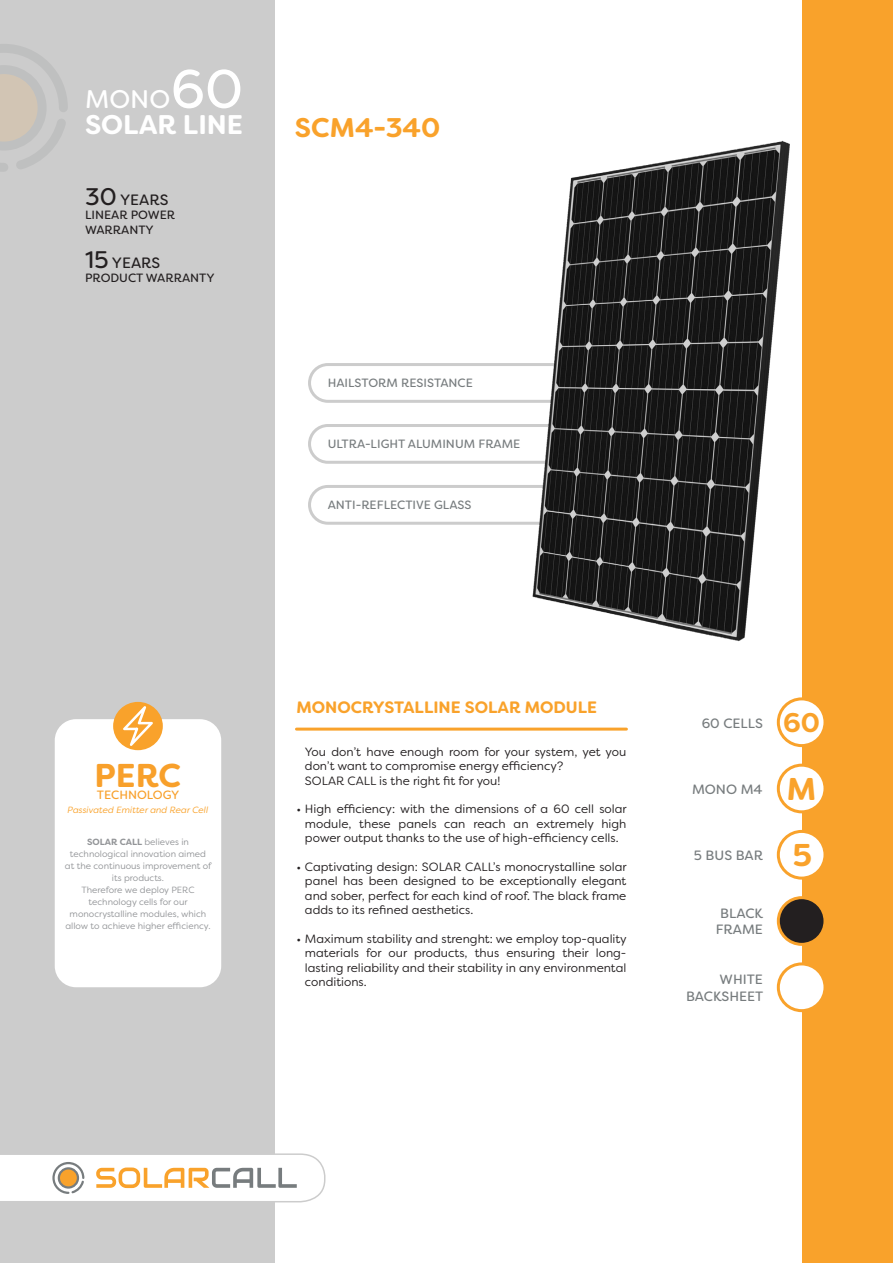
<style>
.page{position:relative;width:893px;height:1263px;background:#fff}
.page>*{position:absolute;margin:0;border:0;box-sizing:border-box;transform-origin:0 0}
.t1{font:54px "Filson Soft";color:#fff}
.t2{font:700 33px "Filson Soft";color:#f8a02b}
.t3{font:700 31.5px "Filson Soft";color:#f9a22b}
.t4{font:700 27px "Filson Soft";color:#f9a22b}
.t5{font:700 27px "Filson Soft";color:#fff}
.t6{font:25.5px "Filson Soft";color:#fff}
.t7{font:700 16.5px "Filson Soft";color:#f9a22b}
.t8{font:15px "Filson Soft";color:#231f20}
.t9{font:13.5px "Filson Soft";color:#777c7e}
.t10{font:12px/14.4px "Filson Soft";color:#231f20;text-align:justify}
.t11{font:12px "Filson Soft";color:#777c7e}
.t12{font:12px "Filson Soft";color:#231f20}
.t13{font:12px "Filson Soft";color:#f8a02b}
.t14{font:9px/12px "Filson Soft";color:#939598;text-align:center}
.t15{font:italic 9px "Filson Soft";color:#f9a22b}
.s1{font-size:24px}
.s2{font-weight:700}
</style>
<div class="page">
<div style="left:802px;top:0;width:91px;height:1263px;background:#f9a22b"></div>
<div style="left:0;top:0;width:274px;height:1263px;background:#ccc"></div>
<svg style="left:0;top:44px;width:68px;height:127px"></svg>
<div style="left:308px;top:363px;width:282px;height:40px;border:3px solid #ccc;border-radius:18px"></div>
<div style="left:308px;top:424px;width:282px;height:40px;border:3px solid #ccc;border-radius:18px"></div>
<div style="left:308px;top:485px;width:282px;height:40px;border:3px solid #ccc;border-radius:18px"></div>
<div style="left:778px;top:765px;width:47px;height:47px;background:#fff;border-radius:50%"></div>
<div style="left:777px;top:764px;width:49px;height:49px;border:3px solid #f9a22b;border-radius:50%"></div>
<div style="left:778px;top:699px;width:47px;height:47px;background:#fff;border-radius:50%"></div>
<div style="left:777px;top:697px;width:49px;height:50px;border:3px solid #f9a22b;border-radius:50%"></div>
<div style="left:778px;top:831px;width:47px;height:47px;background:#fff;border-radius:50%"></div>
<div style="left:777px;top:830px;width:49px;height:50px;border:3px solid #f9a22b;border-radius:50%"></div>
<div style="left:778px;top:964px;width:47px;height:47px;background:#fff;border-radius:50%"></div>
<div style="left:777px;top:962px;width:49px;height:50px;border:3px solid #f9a22b;border-radius:50%"></div>
<div style="left:778px;top:898px;width:47px;height:46px;background:#231f20;border-radius:50%"></div>
<div style="left:777px;top:896px;width:49px;height:50px;border:3px solid #f9a22b;border-radius:50%"></div>
<hr style="left:296px;top:728px;width:330px;height:3px;background:#f9a22b">
<div style="left:55px;top:719px;width:166px;height:268px;background:#fff;border-radius:21px"></div>
<div style="left:113px;top:702px;width:50px;height:48px;background:#f9a22b;border-radius:50%"></div>
<svg style="left:123px;top:706px;width:30px;height:40px"></svg>
<svg style="left:0;top:1153px;width:326px;height:50px"></svg>
<img style="left:461px;top:140px;width:329px;height:502px">
<p class="t1" style="left:171px;top:54px;width:74px">60</p>
<p class="t6" style="left:85px;top:82px;width:87px">MONO</p>
<p class="t5" style="left:85px;top:107px;width:160px">SOLAR LINE</p>
<p class="t8" style="left:85px;top:190px;width:85px"><span class="s1">30</span> YEARS</p>
<p class="t12" style="left:85px;top:207px;width:92px">LINEAR POWER</p>
<p class="t12" style="left:85px;top:222px;width:70px">WARRANTY</p>
<p class="t8" style="left:85px;top:253px;width:77px"><span class="s1">15</span> YEARS</p>
<p class="t12" style="left:85px;top:270px;width:131px">PRODUCT WARRANTY</p>
<p class="t4" style="left:295px;top:110px;width:147px">SCM4-340</p>
<p class="t11" style="left:328px;top:375px;width:147px">HAILSTORM RESISTANCE</p>
<p class="t11" style="left:328px;top:436px;width:194px">ULTRA-LIGHT ALUMINUM FRAME</p>
<p class="t11" style="left:328px;top:497px;width:145px">ANTI-REFLECTIVE GLASS</p>
<p class="t2" style="left:95px;top:754px;width:88px">PERC</p>
<p class="t13" style="left:97px;top:787px;width:84px">TECHNOLOGY</p>
<p class="t15" style="left:68px;top:804px;width:142px">Passivated Emitter and Rear Cell</p>
<p class="t14" style="left:65px;top:836px;width:148px"><span class="s2">SOLAR CALL</span> believes in technological innovation aimed at the continuous improvement of its products.</p>
<p class="t14" style="left:65px;top:884px;width:147px">Therefore we deploy PERC technology cells for our monocrystalline modules, which allow to achieve higher efficiency.</p>
<p class="t7" style="left:296px;top:697px;width:302px">MONOCRYSTALLINE SOLAR MODULE</p>
<p class="t10" style="left:305px;top:744px;width:323px">You don’t have enough room for your system, yet you don’t want to compromise energy efficiency?</p>
<p class="t10" style="left:305px;top:773px;width:197px">SOLAR CALL is the right fit for you!</p>
<p class="t10" style="left:305px;top:802px;width:323px;text-indent:-9px">• High efficiency: with the dimensions of a 60 cell solar module, these panels can reach an extremely high power output thanks to the use of high-efficiency cells.</p>
<p class="t10" style="left:305px;top:859px;width:323px;text-indent:-9px">• Captivating design: SOLAR CALL’s monocrystalline solar panel has been designed to be exceptionally elegant and sober, perfect for each kind of roof. The black frame adds to its refined aesthetics.</p>
<p class="t10" style="left:305px;top:931px;width:323px;text-indent:-9px">• Maximum stability and strenght: we employ top-quality materials for our products, thus ensuring their long&shy;lasting reliability and their stability in any environmental conditions.</p>
<p class="t9" style="left:702px;top:714px;width:63px">60 CELLS</p>
<p class="t4" style="left:783px;top:705px;width:38px">60</p>
<p class="t9" style="left:692px;top:781px;width:72px">MONO M4</p>
<p class="t3" style="left:787px;top:769px;width:31px">M</p>
<p class="t9" style="left:694px;top:846px;width:71px">5 BUS BAR</p>
<p class="t3" style="left:792px;top:835px;width:21px">5</p>
<p class="t9" style="left:720px;top:905px;width:44px">BLACK</p>
<p class="t9" style="left:716px;top:921px;width:49px">FRAME</p>
<p class="t9" style="left:720px;top:971px;width:45px">WHITE</p>
<p class="t9" style="left:686px;top:987px;width:79px">BACKSHEET</p>
</div>
